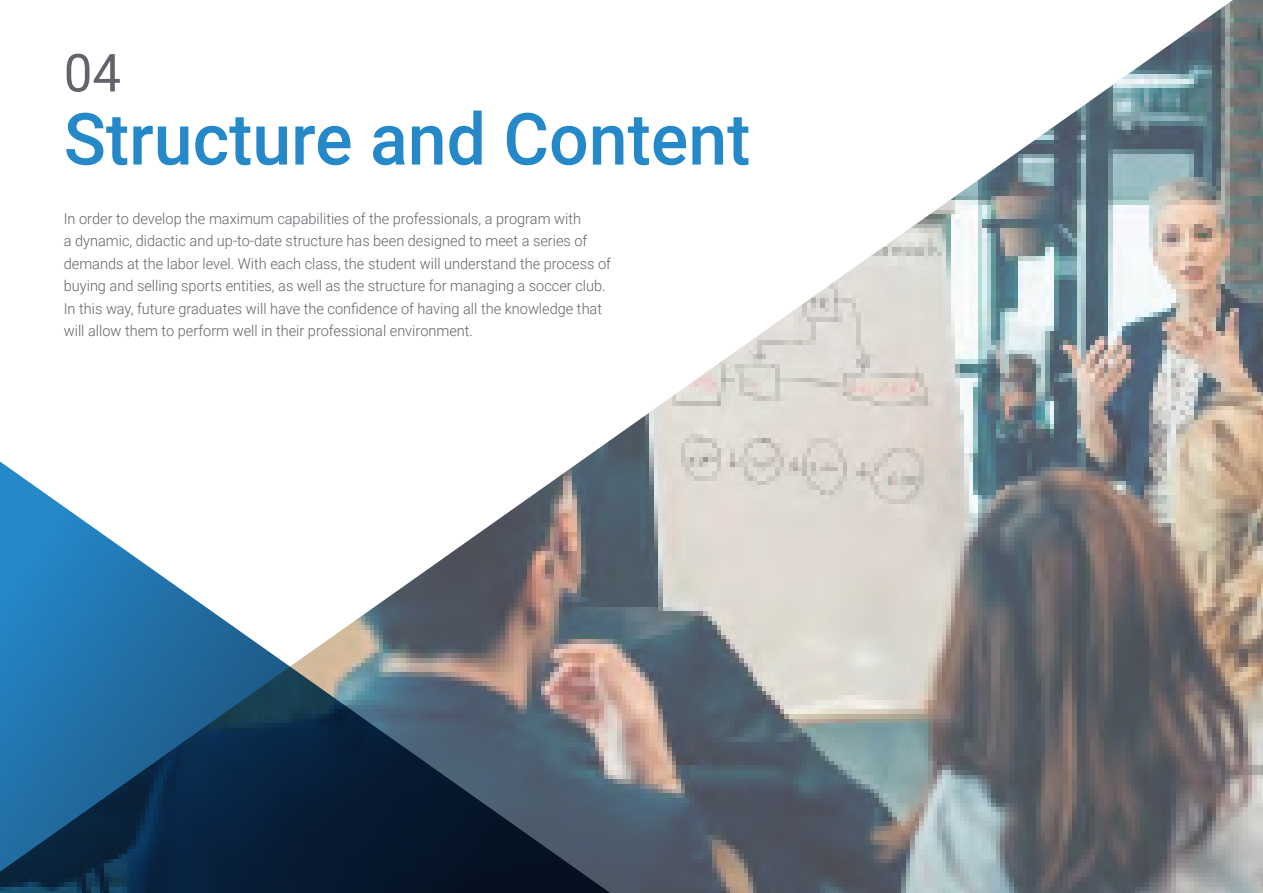
<style>
.page{position:relative;width:1263px;height:893px;background:#fff}
.page>*{position:absolute;margin:0;border:0;box-sizing:border-box;transform-origin:0 0}
.t1{font:500 72px "Roboto";color:#2488c9}
.t2{font:52.5px "Roboto";color:#61646a}
.t3{font:300 15px/22.5px "Roboto";color:#61646a}
</style>
<div class="page">
<img style="left:602px;top:0;width:661px;height:893px">
<svg style="left:0;top:446px;width:640px;height:447px"></svg>
<h2 class="t2" style="left:64px;top:36px;width:59px">04</h2>
<h1 class="t1" style="left:64px;top:89px;width:688px">Structure and Content</h1>
<p class="t3" style="left:64px;top:207px;width:549px">In order to develop the maximum capabilities of the professionals, a program with<br>a dynamic, didactic and up-to-date structure has been designed to meet a series of demands at the labor level. With each class, the student will understand the process of buying and selling sports entities, as well as the structure for managing a soccer club.<br>In this way, future graduates will have the confidence of having all the knowledge that will allow them to perform well in their professional environment.</p>
</div>
